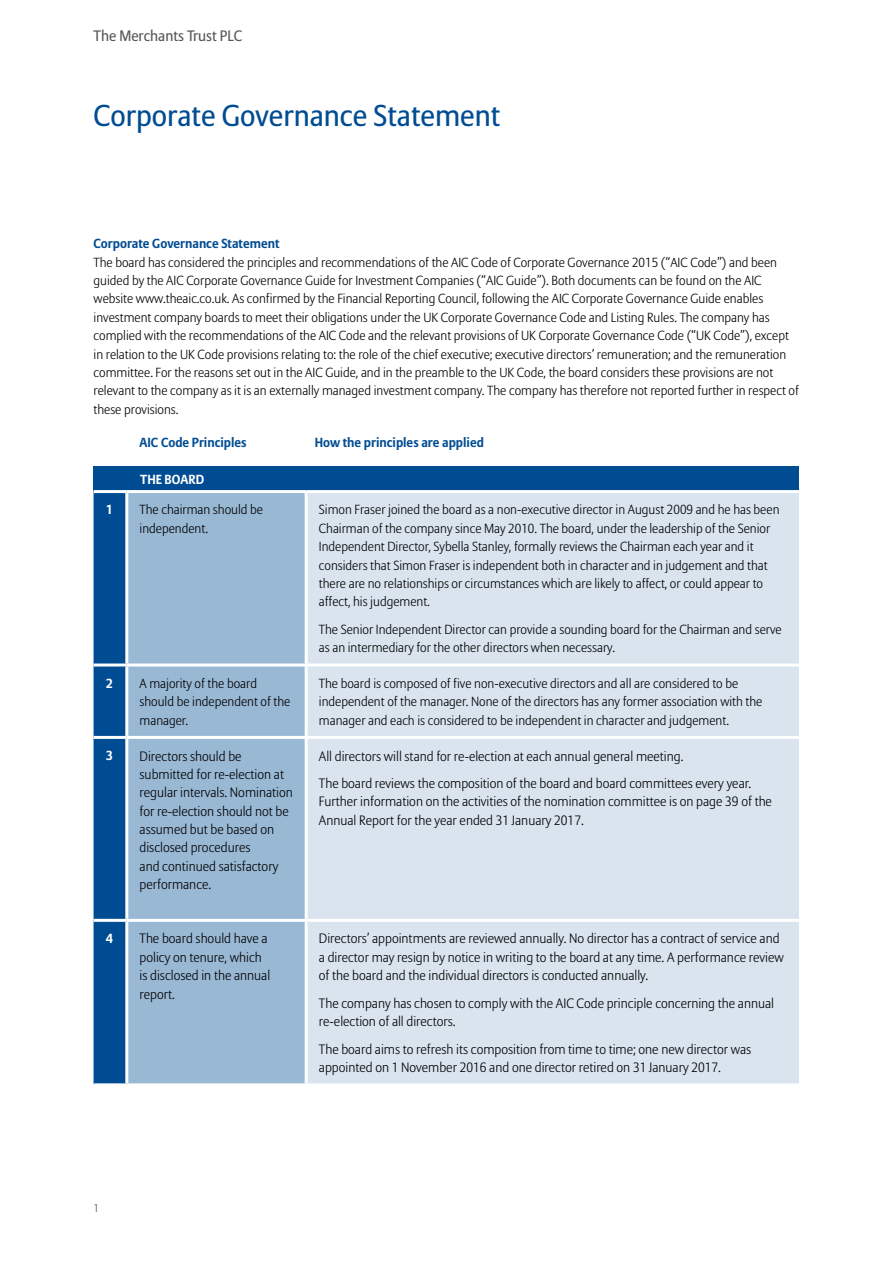
<style>
.page{position:relative;width:893px;height:1263px;background:#fff}
.page>*{position:absolute;margin:0;border:0;box-sizing:border-box;transform-origin:0 0}
.t1{font:30px "Allianz Sans";color:#004c93}
.t2{font:15px "Allianz Sans";color:#575756}
.t3{font:300 13.5px/18.3px "Allianz Sans";color:#000}
.t4{font:300 13.2px/18.3px "Allianz Sans";color:#000}
.t5{font:700 13.2px "Allianz Sans";color:#004c93}
.t6{font:700 13.2px "Allianz Sans";color:#fff}
.t7{font:300 11.25px "Allianz Sans";color:#575756}
</style>
<div class="page">
<div style="left:94px;top:466px;width:705px;height:26px;background:#004c93"></div>
<div style="left:94px;top:493px;width:31px;height:590px;background:#004c93"></div>
<div style="left:128px;top:493px;width:177px;height:590px;background:#99b8d4"></div>
<div style="left:308px;top:493px;width:491px;height:590px;background:#d9e4ef"></div>
<hr style="left:94px;top:663px;width:33px;height:3px;background:#fff">
<hr style="left:127px;top:663px;width:179px;height:3px;background:#fff">
<hr style="left:306px;top:663px;width:493px;height:3px;background:#fff">
<hr style="left:94px;top:736px;width:33px;height:3px;background:#fff">
<hr style="left:127px;top:736px;width:179px;height:3px;background:#fff">
<hr style="left:306px;top:736px;width:493px;height:3px;background:#fff">
<hr style="left:94px;top:919px;width:33px;height:3px;background:#fff">
<hr style="left:127px;top:919px;width:179px;height:3px;background:#fff">
<hr style="left:306px;top:919px;width:493px;height:3px;background:#fff">
<hr style="left:94px;top:490px;width:33px;height:3px;background:#fff">
<hr style="left:127px;top:490px;width:179px;height:3px;background:#fff">
<hr style="left:306px;top:490px;width:493px;height:3px;background:#fff">
<p class="t2" style="left:94px;top:27px;width:150px">The Merchants Trust PLC</p>
<h1 class="t1" style="left:94px;top:98px;width:408px">Corporate Governance Statement</h1>
<p class="t5" style="left:94px;top:235px;width:187px">Corporate Governance Statement</p>
<p class="t4" style="left:94px;top:253px;width:707px">The board has considered the principles and recommendations of the AIC Code of Corporate Governance 2015 (“AIC Code”) and been guided by the AIC Corporate Governance Guide for Investment Companies (“AIC Guide”). Both documents can be found on the AIC website www.theaic.co.uk. As confirmed by the Financial Reporting Council, following the AIC Corporate Governance Guide enables investment company boards to meet their obligations under the UK Corporate Governance Code and Listing Rules. The company has complied with the recommendations of the AIC Code and the relevant provisions of UK Corporate Governance Code (“UK Code”), except in relation to the UK Code provisions relating to: the role of the chief executive; executive directors’ remuneration; and the remuneration committee. For the reasons set out in the AIC Guide, and in the preamble to the UK Code, the board considers these provisions are not relevant to the company as it is an externally managed investment company. The company has therefore not reported further in respect of these provisions.</p>
<p class="t5" style="left:140px;top:434px;width:109px">AIC Code Principles</p>
<p class="t5" style="left:315px;top:434px;width:171px">How the principles are applied</p>
<p class="t6" style="left:140px;top:471px;width:65px">THE BOARD</p>
<p class="t6" style="left:106px;top:501px;width:9px">1</p>
<p class="t4" style="left:140px;top:501px;width:125px">The chairman should be independent.</p>
<p class="t4" style="left:319px;top:501px;width:462px">Simon Fraser joined the board as a non-executive director in August 2009 and he has been Chairman of the company since May 2010. The board, under the leadership of the Senior Independent Director, Sybella Stanley, formally reviews the Chairman each year and it considers that Simon Fraser is independent both in character and in judgement and that there are no relationships or circumstances which are likely to affect, or could appear to affect, his judgement.</p>
<p class="t4" style="left:319px;top:621px;width:464px">The Senior Independent Director can provide a sounding board for the Chairman and serve as an intermediary for the other directors when necessary.</p>
<p class="t6" style="left:106px;top:675px;width:9px">2</p>
<p class="t4" style="left:140px;top:675px;width:152px">A majority of the board should be independent of the manager.</p>
<p class="t4" style="left:319px;top:675px;width:445px">The board is composed of five non-executive directors and all are considered to be independent of the manager. None of the directors has any former association with the manager and each is considered to be independent in character and judgement.</p>
<p class="t6" style="left:106px;top:747px;width:9px">3</p>
<p class="t3" style="left:140px;top:747px;width:155px">Directors should be submitted for re-election at regular intervals. Nomination for re-election should not be assumed but be based on disclosed procedures<br>and continued satisfactory performance.</p>
<p class="t3" style="left:319px;top:743px;width:434px;line-height:27.6px">All directors will stand for re-election at each annual general meeting.<br>The board reviews the composition of the board and board committees every year.</p>
<p class="t3" style="left:319px;top:793px;width:455px">Further information on the activities of the nomination committee is on page 39 of the<br>Annual Report for the year ended 31 January 2017.</p>
<p class="t6" style="left:106px;top:930px;width:9px">4</p>
<p class="t3" style="left:140px;top:930px;width:132px">The board should have a policy on tenure, which is disclosed in the annual report.</p>
<p class="t3" style="left:319px;top:930px;width:466px">Directors’ appointments are reviewed annually. No director has a contract of service and a director may resign by notice in writing to the board at any time. A performance review of the board and the individual directors is conducted annually.</p>
<p class="t3" style="left:319px;top:994px;width:457px">The company has chosen to comply with the AIC Code principle concerning the annual re-election of all directors.</p>
<p class="t3" style="left:319px;top:1040px;width:434px">The board aims to refresh its composition from time to time; one new director was appointed on 1 November 2016 and one director retired on 31 January 2017.</p>
<p class="t7" style="left:94px;top:1201px;width:7px">1</p>
</div>
